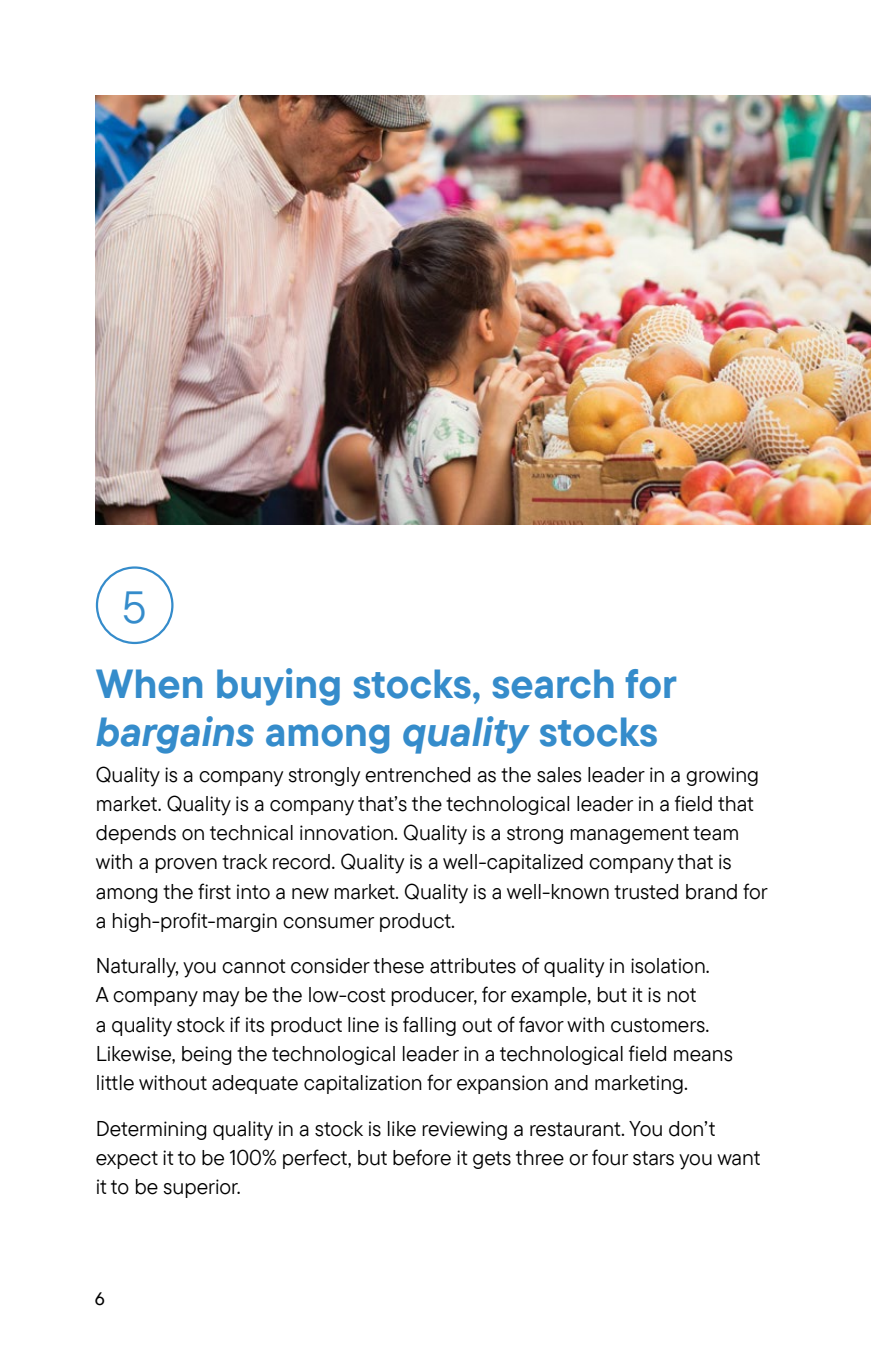
<style>
.page{position:relative;width:871px;height:1357px;background:#fff}
.page>*{position:absolute;margin:0;border:0;box-sizing:border-box;transform-origin:0 0}
.t1{font:45px "TT Commons Pro";color:#358ccb}
.t2{font:700 40.5px/47.2px "TT Commons Pro";color:#358ccb}
.t3{font:21.38px/29.2px "TT Commons Pro";color:#000}
.t4{font:500 18px "TT Commons Pro";color:#000}
.s1{font-style:italic}
</style>
<div class="page">
<img style="left:96px;top:96px;width:775px;height:429px">
<div style="left:96px;top:566px;width:77px;height:78px;border:2px solid #358ccb;border-radius:50%"></div>
<h1 class="t1" style="left:122px;top:575px;width:26px">5</h1>
<h2 class="t2" style="left:96px;top:660px;width:583px">When buying stocks, search for <span class="s1">bargains</span> among <span class="s1">quality</span> stocks</h2>
<p class="t3" style="left:96px;top:759px;width:673px">Quality is a company strongly entrenched as the sales leader in a growing market. Quality is a company that’s the technological leader in a field that depends on technical innovation. Quality is a strong management team with a proven track record. Quality is a well-capitalized company that is among the first into a new market. Quality is a well-known trusted brand for a high-profit-margin consumer product.</p>
<p class="t3" style="left:96px;top:951px;width:639px">Naturally, you cannot consider these attributes of quality in isolation.<br>A company may be the low-cost producer, for example, but it is not<br>a quality stock if its product line is falling out of favor with customers.<br>Likewise, being the technological leader in a technological field means little without adequate capitalization for expansion and marketing.</p>
<p class="t3" style="left:96px;top:1113px;width:666px">Determining quality in a stock is like reviewing a restaurant. You don’t expect it to be 100% perfect, but before it gets three or four stars you want it to be superior.</p>
<p class="t4" style="left:95px;top:1286px;width:12px">6</p>
</div>
